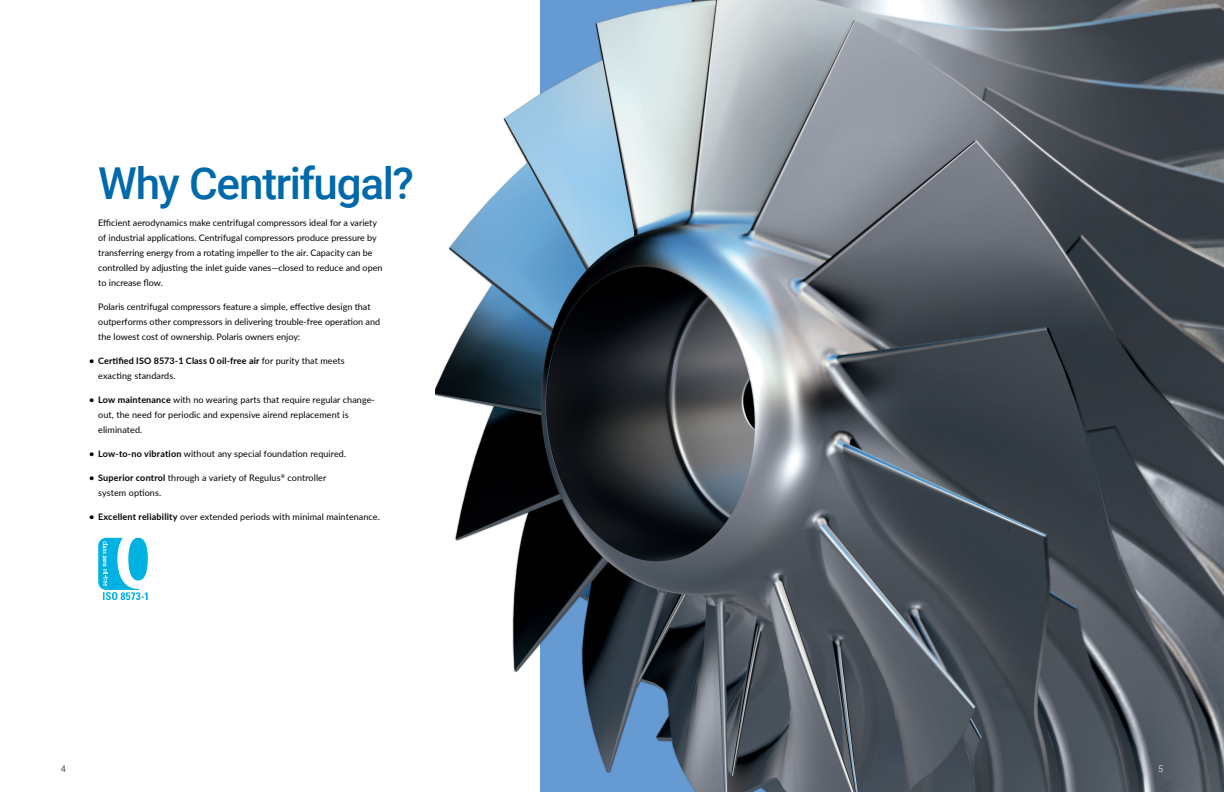
<style>
.page{position:relative;width:1224px;height:792px;background:#fff}
.page>*{position:absolute;margin:0;border:0;box-sizing:border-box;transform-origin:0 0}
.t1{font:500 44px "Roboto";letter-spacing:-.03em;color:#0069aa}
.t2{font:9px/15px "Lato";color:#000}
.t3{font:700 9px/15px "Lato";letter-spacing:.01em;color:#000}
.t4{font:300 9px "Roboto";color:#fff}
.t5{font:300 9px "Roboto";color:#000}
.s1{font-weight:400}
.s2{font-weight:700}
</style>
<div class="page">
<img style="left:435px;top:0;width:789px;height:792px">
<svg style="left:98px;top:538px;width:50px;height:62px"></svg>
<h1 class="t1" style="left:98px;top:153px;width:317px">Why Centrifugal?</h1>
<p class="t2" style="left:98px;top:214px;width:286px">Efficient aerodynamics make centrifugal compressors ideal for a variety of industrial applications. Centrifugal compressors produce pressure by transferring energy from a rotating impeller to the air. Capacity can be controlled by adjusting the inlet guide vanes—closed to reduce and open to increase flow.</p>
<p class="t2" style="left:98px;top:298px;width:283px">Polaris centrifugal compressors feature a simple, effective design that outperforms other compressors in delivering trouble-free operation and the lowest cost of ownership. Polaris owners enjoy:</p>
<p class="t3" style="left:98px;top:352px;width:248px;text-indent:-9px">• Certified ISO 8573-1 Class 0 oil-free air <span class="s1">for purity that meets exacting standards.</span></p>
<p class="t2" style="left:98px;top:391px;width:278px;text-indent:-9px"><span class="s2">• Low maintenance</span> with no wearing parts that require regular change&shy;out, the need for periodic and expensive airend replacement is eliminated.</p>
<p class="t2" style="left:89px;top:445px;width:258px"><span class="s2">• Low-to-no vibration</span> without any special foundation required.</p>
<p class="t2" style="left:98px;top:469px;width:230px;text-indent:-9px"><span class="s2">• Superior control</span> through a variety of Regulus<sup>®</sup> controller system options.</p>
<p class="t2" style="left:89px;top:508px;width:292px"><span class="s2">• Excellent reliability</span> over extended periods with minimal maintenance.</p>
<p class="t5" style="left:61px;top:763px;width:6px">4</p>
<p class="t4" style="left:1158px;top:763px;width:6px">5</p>
</div>
